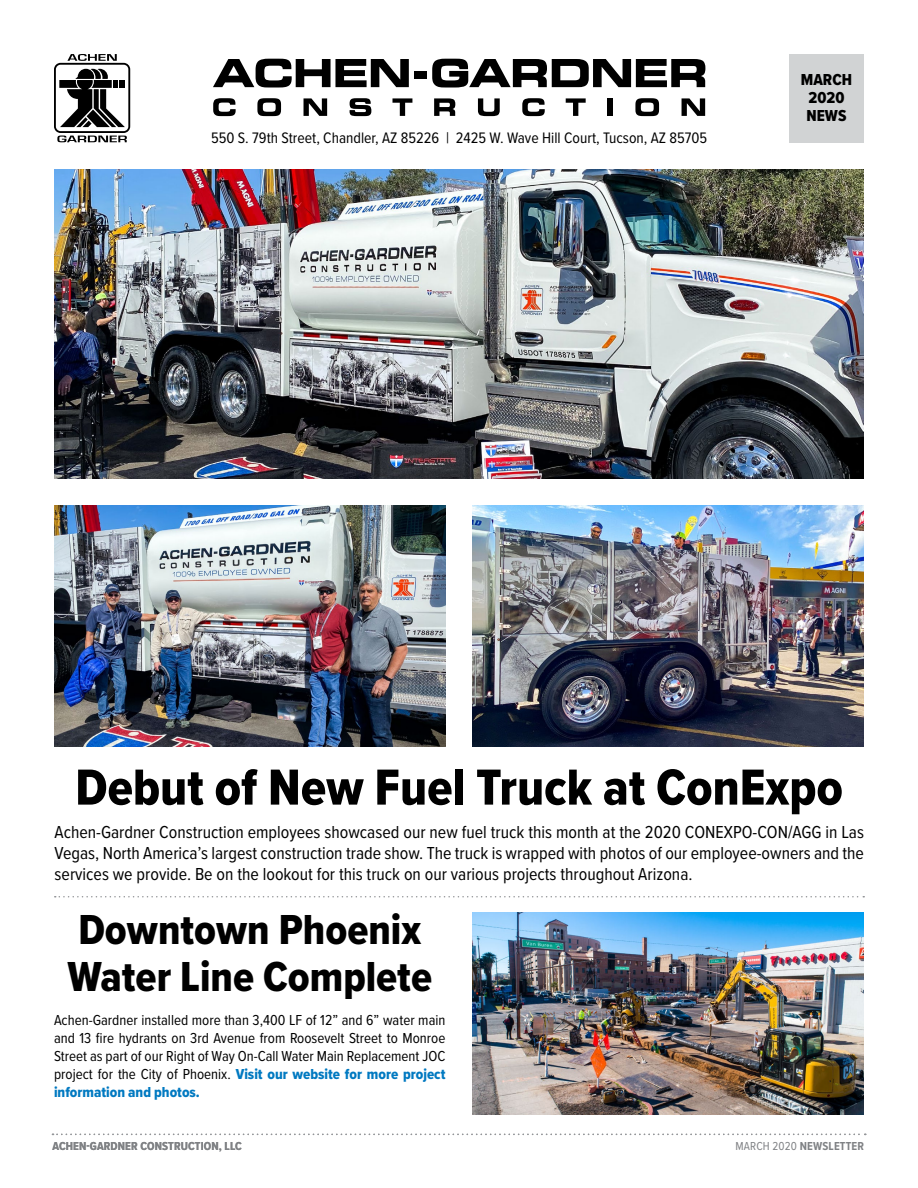
<style>
.page{position:relative;width:918px;height:1188px;background:#fff}
.page>*{position:absolute;margin:0;border:0;box-sizing:border-box;transform-origin:0 0}
.t1{font:52.5px "Proxima Nova Cond Extrabld";color:#000}
.t2{font:43.5px/46.5px "Proxima Nova Cond Extrabld";color:#000}
.t3{font:18px/21px "Proxima Nova Cond";color:#000;text-align:justify}
.t4{font:16.5px/18px "Proxima Nova Cond Extrabld";color:#000;text-align:center}
.t5{font:15.75px "Proxima Nova Cond";color:#000}
.t6{font:15px/18px "Proxima Nova Cond";color:#000;text-align:justify}
.t7{font:15px/18px "Proxima Nova Cond Extrabld";color:#0079c1}
.t8{font:700 12px "Proxima Nova Cond";letter-spacing:.01em;color:#808285}
.s1{font-family:"Proxima Nova Cond";color:#000}
.s2{font-weight:400}
</style>
<div class="page">
<img style="left:55px;top:505px;width:391px;height:242px">
<img style="left:54px;top:170px;width:810px;height:309px">
<img style="left:472px;top:505px;width:392px;height:242px">
<svg style="left:213px;top:98px;width:23px;height:18px"></svg>
<svg style="left:257px;top:98px;width:24px;height:18px"></svg>
<svg style="left:304px;top:98px;width:23px;height:18px"></svg>
<svg style="left:350px;top:98px;width:21px;height:18px"></svg>
<svg style="left:392px;top:98px;width:20px;height:18px"></svg>
<svg style="left:434px;top:98px;width:21px;height:18px"></svg>
<svg style="left:478px;top:98px;width:22px;height:18px"></svg>
<svg style="left:522px;top:98px;width:23px;height:18px"></svg>
<svg style="left:566px;top:98px;width:20px;height:18px"></svg>
<div style="left:607px;top:98px;width:6px;height:18px;background:#000"></div>
<svg style="left:635px;top:98px;width:24px;height:18px"></svg>
<svg style="left:682px;top:98px;width:23px;height:18px"></svg>
<svg style="left:213px;top:59px;width:196px;height:29px"></svg>
<div style="left:415px;top:72px;width:12px;height:7px;background:#000"></div>
<svg style="left:432px;top:59px;width:273px;height:29px"></svg>
<svg style="left:54px;top:54px;width:76px;height:88px"></svg>
<div style="left:789px;top:54px;width:75px;height:89px;background:#d1d3d4"></div>
<svg style="left:52px;top:1134px;width:814px;height:1px"></svg>
<svg style="left:55px;top:896px;width:809px;height:1px"></svg>
<img style="left:472px;top:913px;width:392px;height:201px">
<p class="t5" style="left:211px;top:126px;width:498px">550 S. 79th Street, Chandler, AZ 85226 | 2425 W. Wave Hill Court, Tucson, AZ 85705</p>
<p class="t4" style="left:801px;top:70px;width:53px">MARCH<br>2020<br>NEWS</p>
<h1 class="t1" style="left:75px;top:748px;width:769px">Debut of New Fuel Truck at ConExpo</h1>
<p class="t3" style="left:55px;top:820px;width:811px">Achen-Gardner Construction employees showcased our new fuel truck this month at the 2020 CONEXPO-CON/AGG in Las Vegas, North America’s largest construction trade show. The truck is wrapped with photos of our employee-owners and the services we provide. Be on the lookout for this truck on our various projects throughout Arizona.</p>
<h2 class="t2" style="left:68px;top:906px;width:366px">Downtown Phoenix<br>Water Line Complete</h2>
<p class="t6" style="left:54px;top:1010px;width:393px">Achen-Gardner installed more than 3,400 LF of 12” and 6” water main and 13 fire hydrants on 3rd Avenue from Roosevelt Street to Monroe Street as part of our Right of Way On-Call Water Main Replacement JOC</p>
<p class="t7" style="left:54px;top:1064px;width:393px"><span class="s1">project for the City of Phoenix.</span> Visit our website for more project information and photos.</p>
<p class="t8" style="left:52px;top:1137px;width:191px">ACHEN-GARDNER CONSTRUCTION, LLC</p>
<p class="t8" style="left:736px;top:1137px;width:130px"><span class="s2">MARCH 2020</span> NEWSLETTER</p>
</div>
